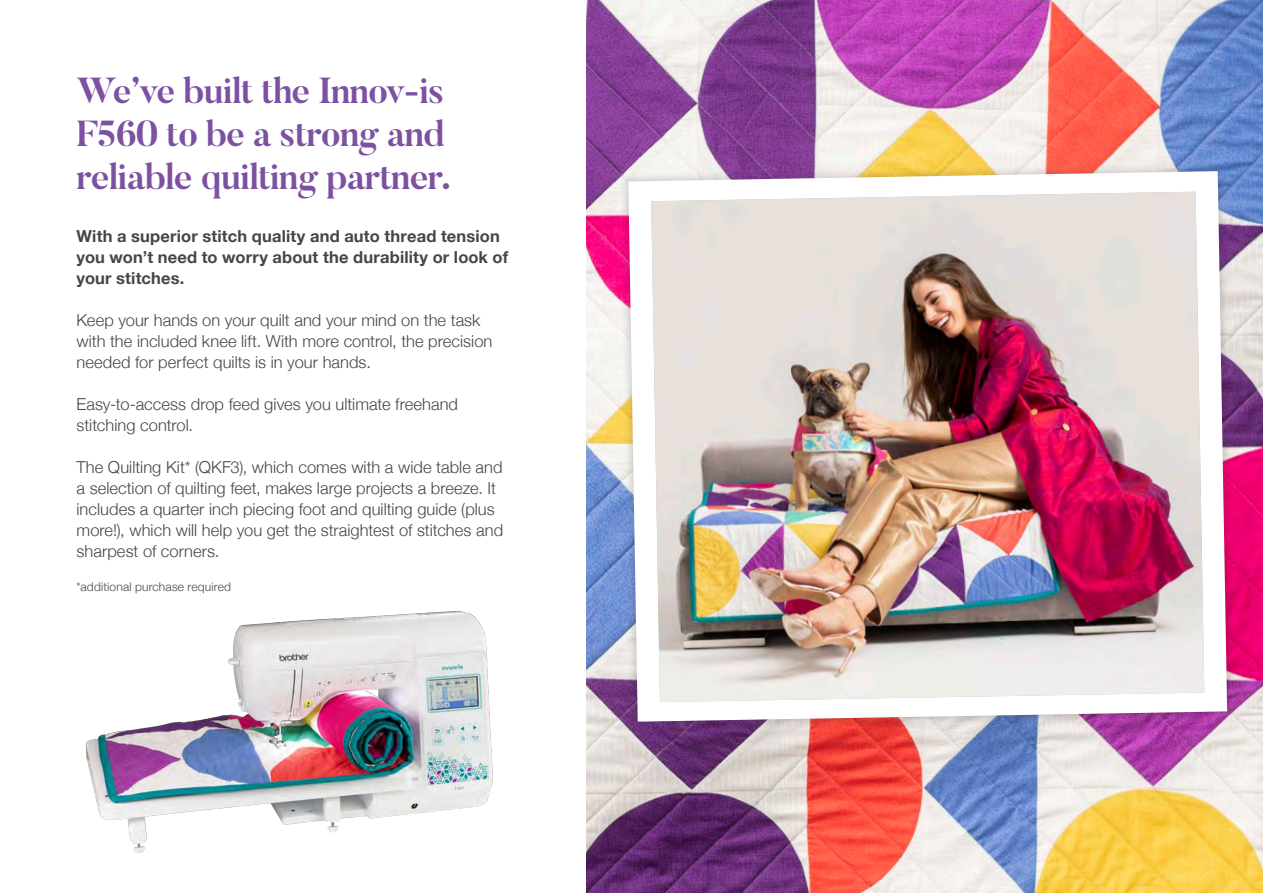
<style>
.page{position:relative;width:1263px;height:893px;background:#fff}
.page>*{position:absolute;margin:0;border:0;box-sizing:border-box;transform-origin:0 0}
.t1{font:700 36px/43.2px "Butler";letter-spacing:-.025em;color:#7c51a1}
.t2{font:300 16.5px/21px "Helvetica Neue";letter-spacing:.005em;color:#454647}
.t3{font:700 16.5px/21px "Helvetica Neue";letter-spacing:.01em;color:#454647}
.t4{font:300 12px "Helvetica Neue";letter-spacing:.015em;color:#454647}
</style>
<div class="page">
<img style="left:587px;top:0;width:676px;height:893px">
<div style="left:619px;top:162px;width:618px;height:569px;background:#231f20;opacity:.28"></div>
<svg style="left:628px;top:171px;width:599px;height:551px"></svg>
<img style="left:651px;top:192px;width:553px;height:510px">
<img style="left:85px;top:611px;width:408px;height:243px">
<p class="t1" style="left:77px;top:68px;width:376px">We’ve built the Innov-is<br>F560 to be a strong and reliable quilting partner.</p>
<p class="t3" style="left:77px;top:226px;width:433px">With a superior stitch quality and auto thread tension you won’t need to worry about the durability or look of your stitches.</p>
<p class="t2" style="left:77px;top:309px;width:417px">Keep your hands on your quilt and your mind on the task with the included knee lift. With more control, the precision needed for perfect quilts is in your hands.</p>
<p class="t2" style="left:77px;top:393px;width:383px">Easy-to-access drop feed gives you ultimate freehand stitching control.</p>
<p class="t2" style="left:77px;top:456px;width:428px">The Quilting Kit* (QKF3), which comes with a wide table and a selection of quilting feet, makes large projects a breeze. It includes a quarter inch piecing foot and quilting guide (plus more!), which will help you get the straightest of stitches and sharpest of corners.</p>
<p class="t4" style="left:77px;top:577px;width:156px">*additional purchase required</p>
</div>
